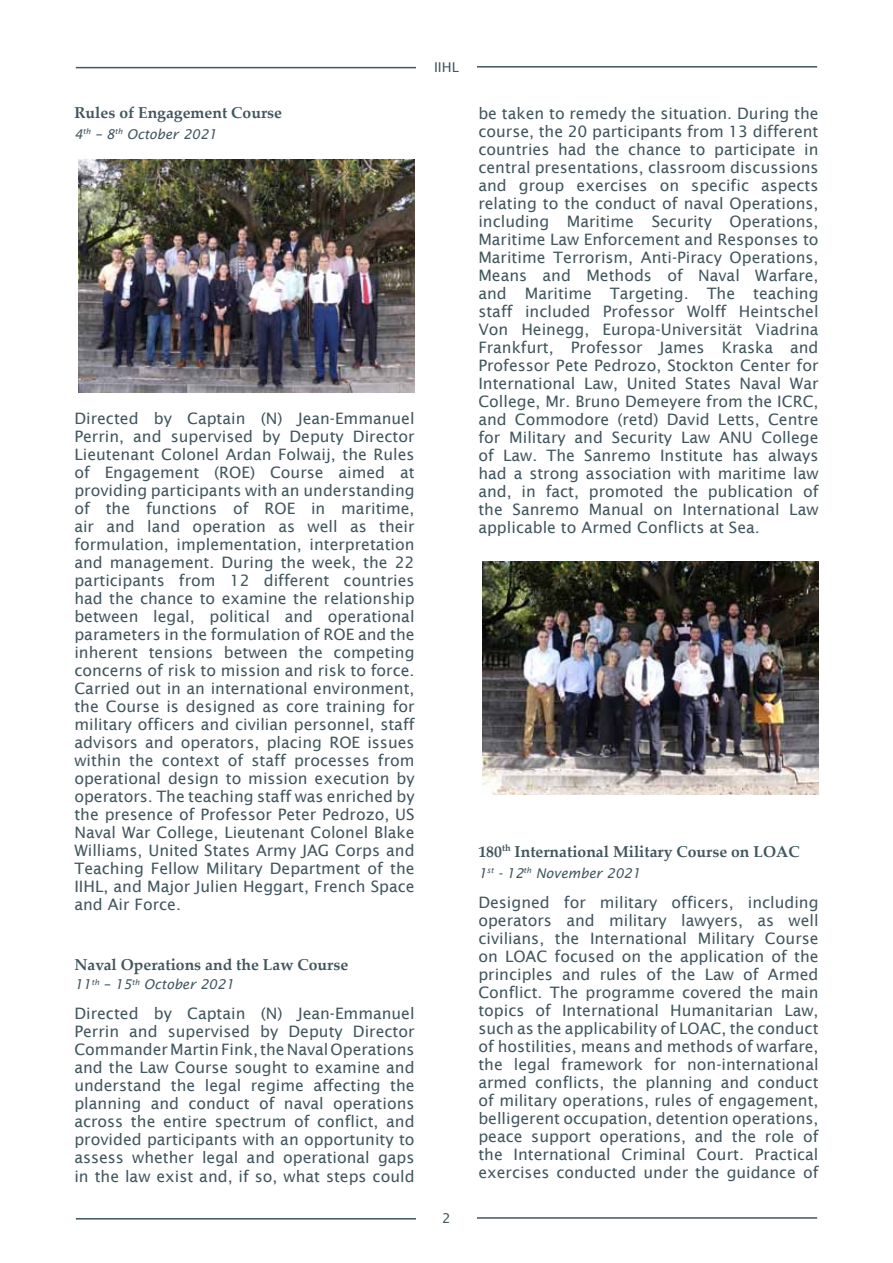
<style>
.page{position:relative;width:893px;height:1263px;background:#fff}
.page>*{position:absolute;margin:0;border:0;box-sizing:border-box;transform-origin:0 0}
.t1{font:15.75px/18px "Lucida Sans";color:#41565e;text-align:justify}
.t2{font:700 15.75px "Palatino Linotype";color:#41565e}
.t3{font:italic 13.5px "Lucida Sans";color:#41565e}
.t4{font:13.5px "Lucida Sans";color:#41565e}
</style>
<div class="page">
<hr style="left:76px;top:67px;width:340px;height:1px;background:#41565e">
<hr style="left:477px;top:66px;width:340px;height:2px;background:#41565e">
<hr style="left:76px;top:1218px;width:340px;height:1px;background:#41565e">
<hr style="left:477px;top:1217px;width:340px;height:2px;background:#41565e">
<img style="left:79px;top:160px;width:336px;height:232px">
<img style="left:483px;top:561px;width:336px;height:233px">
<p class="t2" style="left:74px;top:101px;width:209px">Rules of Engagement Course</p>
<p class="t3" style="left:74px;top:126px;width:144px">4<sup>th</sup> – 8<sup>th</sup> October 2021</p>
<p class="t1" style="left:74px;top:409px;width:342px">Directed by Captain (N) Jean-Emmanuel Perrin, and supervised by Deputy Director Lieutenant Colonel Ardan Folwaij, the Rules of Engagement (ROE) Course aimed at providing participants with an understanding of the functions of ROE in maritime, air and land operation as well as their formulation, implementation, interpretation and management. During the week, the 22 participants from 12 different countries had the chance to examine the relationship between legal, political and operational parameters in the formulation of ROE and the inherent tensions between the competing concerns of risk to mission and risk to force.<br>Carried out in an international environment, the Course is designed as core training for military officers and civilian personnel, staff advisors and operators, placing ROE issues within the context of staff processes from operational design to mission execution by operators. The teaching staff was enriched by the presence of Professor Peter Pedrozo, US Naval War College, Lieutenant Colonel Blake Williams, United States Army JAG Corps and Teaching Fellow Military Department of the IIHL, and Major Julien Heggart, French Space and Air Force.</p>
<p class="t2" style="left:74px;top:953px;width:275px">Naval Operations and the Law Course</p>
<p class="t3" style="left:74px;top:977px;width:161px">11<sup>th</sup> – 15<sup>th</sup> October 2021</p>
<p class="t1" style="left:74px;top:1005px;width:342px">Directed by Captain (N) Jean-Emmanuel Perrin and supervised by Deputy Director Commander Martin Fink, the Naval Operations and the Law Course sought to examine and understand the legal regime affecting the planning and conduct of naval operations across the entire spectrum of conflict, and provided participants with an opportunity to assess whether legal and operational gaps in the law exist and, if so, what steps could</p>
<p class="t4" style="left:434px;top:60px;width:26px">IIHL</p>
<p class="t1" style="left:478px;top:104px;width:342px">be taken to remedy the situation. During the course, the 20 participants from 13 different countries had the chance to participate in central presentations, classroom discussions and group exercises on specific aspects relating to the conduct of naval Operations, including Maritime Security Operations, Maritime Law Enforcement and Responses to Maritime Terrorism, Anti-Piracy Operations, Means and Methods of Naval Warfare, and Maritime Targeting. The teaching staff included Professor Wolff Heintschel Von Heinegg, Europa-Universität Viadrina Frankfurt, Professor James Kraska and Professor Pete Pedrozo, Stockton Center for International Law, United States Naval War College, Mr. Bruno Demeyere from the ICRC, and Commodore (retd) David Letts, Centre for Military and Security Law ANU College of Law. The Sanremo Institute has always had a strong association with maritime law and, in fact, promoted the publication of the Sanremo Manual on International Law applicable to Armed Conflicts at Sea.</p>
<p class="t4" style="left:442px;top:1211px;width:10px">2</p>
<p class="t2" style="left:478px;top:840px;width:323px">180<sup>th</sup> International Military Course on LOAC</p>
<p class="t3" style="left:478px;top:865px;width:164px">1<sup>st</sup> - 12<sup>th</sup> November 2021</p>
<p class="t1" style="left:478px;top:893px;width:342px">Designed for military officers, including operators and military lawyers, as well civilians, the International Military Course on LOAC focused on the application of the principles and rules of the Law of Armed Conflict. The programme covered the main topics of International Humanitarian Law, such as the applicability of LOAC, the conduct of hostilities, means and methods of warfare, the legal framework for non-international armed conflicts, the planning and conduct of military operations, rules of engagement, belligerent occupation, detention operations, peace support operations, and the role of the International Criminal Court. Practical exercises conducted under the guidance of</p>
</div>
